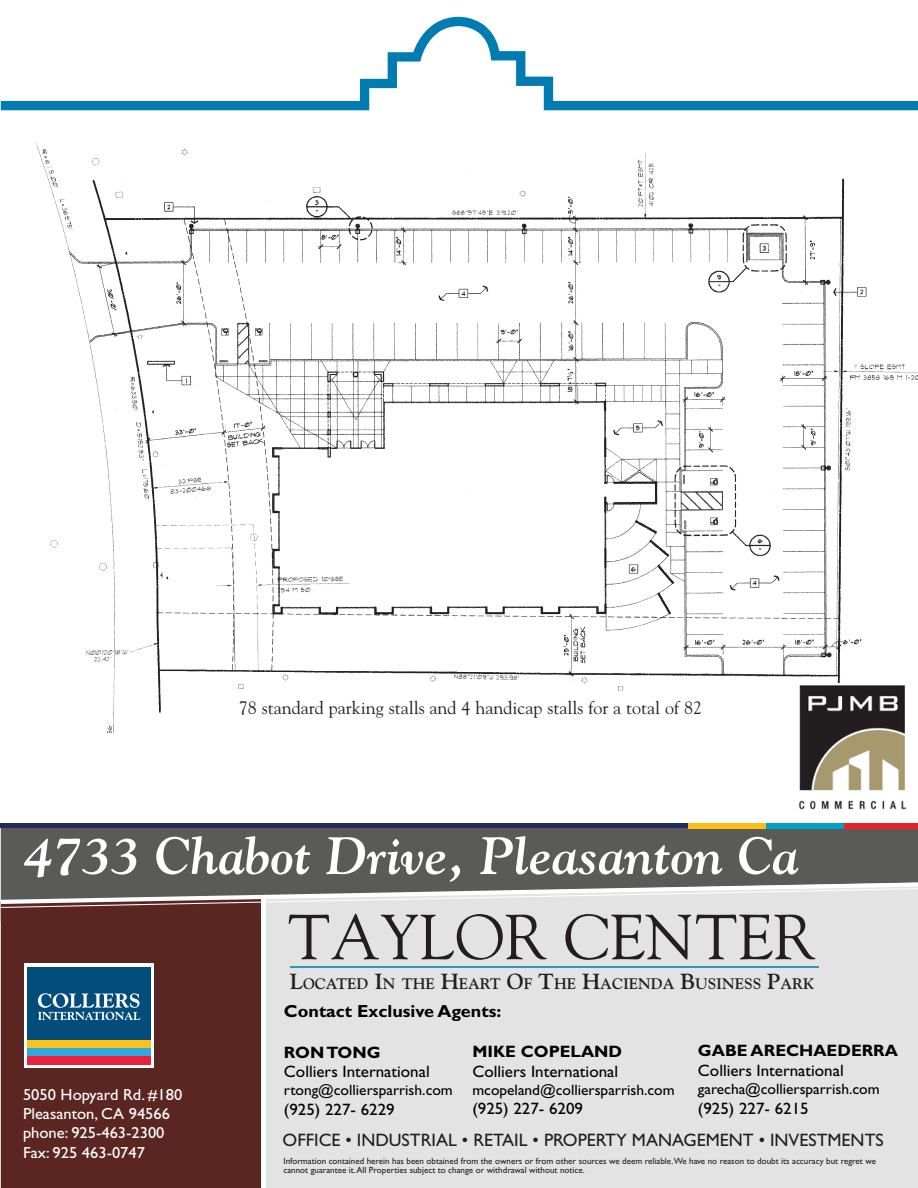
<style>
.page{position:relative;width:918px;height:1188px;background:#fff}
.page>*{position:absolute;margin:0;border:0;box-sizing:border-box;transform-origin:0 0}
.t1{font:63.15px "Goudy Std";letter-spacing:.01em;color:#221e1f}
.t2{font:italic 700 52.2px "Goudy Std";color:#fff}
.t3{font:18px "Gill Sans Std";color:#221e1f}
.t4{font:18px "Goudy Std";color:#221e1f}
.t5{font:700 17.55px "Gill Sans Std";color:#000}
.t6{font:16.5px "Gill Sans Std";color:#000}
.t7{font:700 16.5px "Gill Sans Std";color:#000}
.t8{font:16.05px/19.2px "Gill Sans Std";color:#fff}
.t9{font:700 15.15px "Goudy Std";color:#221e1f}
.t10{font:15px "Gill Sans Std";color:#000}
.t11{font:9px/9px "Gill Sans Std";color:#221e1f}
.s1{font-size:21.75px}
</style>
<div class="page">
<img style="left:36px;top:143px;width:882px;height:590px">
<div style="left:1px;top:828px;width:917px;height:54px;background:#5a5a59"></div>
<div style="left:266px;top:908px;width:652px;height:280px;background:#e3e3e3"></div>
<div style="left:1px;top:908px;width:260px;height:280px;background:#5b2622"></div>
<div style="left:24px;top:963px;width:130px;height:105px;background:#fff"></div>
<div style="left:27px;top:967px;width:123px;height:74px;background:#024d7c"></div>
<div style="left:27px;top:1040px;width:123px;height:9px;background:#fcc219"></div>
<div style="left:27px;top:1048px;width:123px;height:9px;background:#2faae1"></div>
<div style="left:27px;top:1056px;width:123px;height:9px;background:#eb203c"></div>
<svg style="left:38px;top:993px;width:102px;height:27px"></svg>
<svg style="left:0;top:882px;width:918px;height:26px"></svg>
<svg style="left:1px;top:17px;width:917px;height:93px"></svg>
<div style="left:0;top:823px;width:688px;height:5px;background:#202d5e"></div>
<div style="left:688px;top:823px;width:78px;height:5px;background:#fdbe16"></div>
<div style="left:766px;top:823px;width:79px;height:5px;background:#00a0c6"></div>
<div style="left:845px;top:823px;width:73px;height:5px;background:#ec2027"></div>
<img style="left:796px;top:684px;width:114px;height:126px">
<hr style="left:290px;top:966px;width:529px;height:1px;background:#3396c0">
<h3 class="t4" style="left:239px;top:697px;width:465px">78 standard parking stalls and 4 handicap stalls for a total of 82</h3>
<h2 class="t2" style="left:24px;top:823px;width:776px">4733 Chabot Drive, Pleasanton Ca</h2>
<h3 class="t8" style="left:23px;top:1085px;width:161px">5050 Hopyard Rd. #180<br>Pleasanton, CA 94566 phone: 925-463-2300<br>Fax: 925 463-0747</h3>
<h1 class="t1" style="left:288px;top:898px;width:529px">TAYLOR CENTER</h1>
<h3 class="t9" style="left:290px;top:975px;width:526px"><span class="s1">L</span>OCATED <span class="s1">I</span>N THE <span class="s1">H</span>EART <span class="s1">O</span>F <span class="s1">T</span>HE <span class="s1">H</span>ACIENDA <span class="s1">B</span>USINESS <span class="s1">P</span>ARK</h3>
<h3 class="t5" style="left:284px;top:1000px;width:219px">Contact Exclusive Agents:</h3>
<h3 class="t7" style="left:284px;top:1042px;width:98px">RON TONG</h3>
<h3 class="t6" style="left:284px;top:1062px;width:147px">Colliers International</h3>
<h3 class="t10" style="left:284px;top:1082px;width:170px">rtong@colliersparrish.com</h3>
<h3 class="t6" style="left:284px;top:1100px;width:112px">(925) 227- 6229</h3>
<h3 class="t7" style="left:472px;top:1041px;width:151px">MIKE COPELAND</h3>
<h3 class="t6" style="left:472px;top:1061px;width:147px">Colliers International</h3>
<h3 class="t10" style="left:472px;top:1081px;width:204px">mcopeland@colliersparrish.com</h3>
<h3 class="t6" style="left:472px;top:1099px;width:112px">(925) 227- 6209</h3>
<h3 class="t7" style="left:698px;top:1041px;width:202px">GABE ARECHAEDERRA</h3>
<h3 class="t6" style="left:698px;top:1061px;width:147px">Colliers International</h3>
<h3 class="t10" style="left:698px;top:1080px;width:183px">garecha@colliersparrish.com</h3>
<h3 class="t6" style="left:698px;top:1099px;width:112px">(925) 227- 6215</h3>
<h3 class="t3" style="left:283px;top:1130px;width:603px">OFFICE • INDUSTRIAL • RETAIL • PROPERTY MANAGEMENT • INVESTMENTS</h3>
<p class="t11" style="left:283px;top:1156px;width:594px">Information contained herein has been obtained from the owners or from other sources we deem reliable.We have no reason to doubt its accuracy but regret we cannot guarantee it.All Properties subject to change or withdrawal without notice.</p>
</div>
